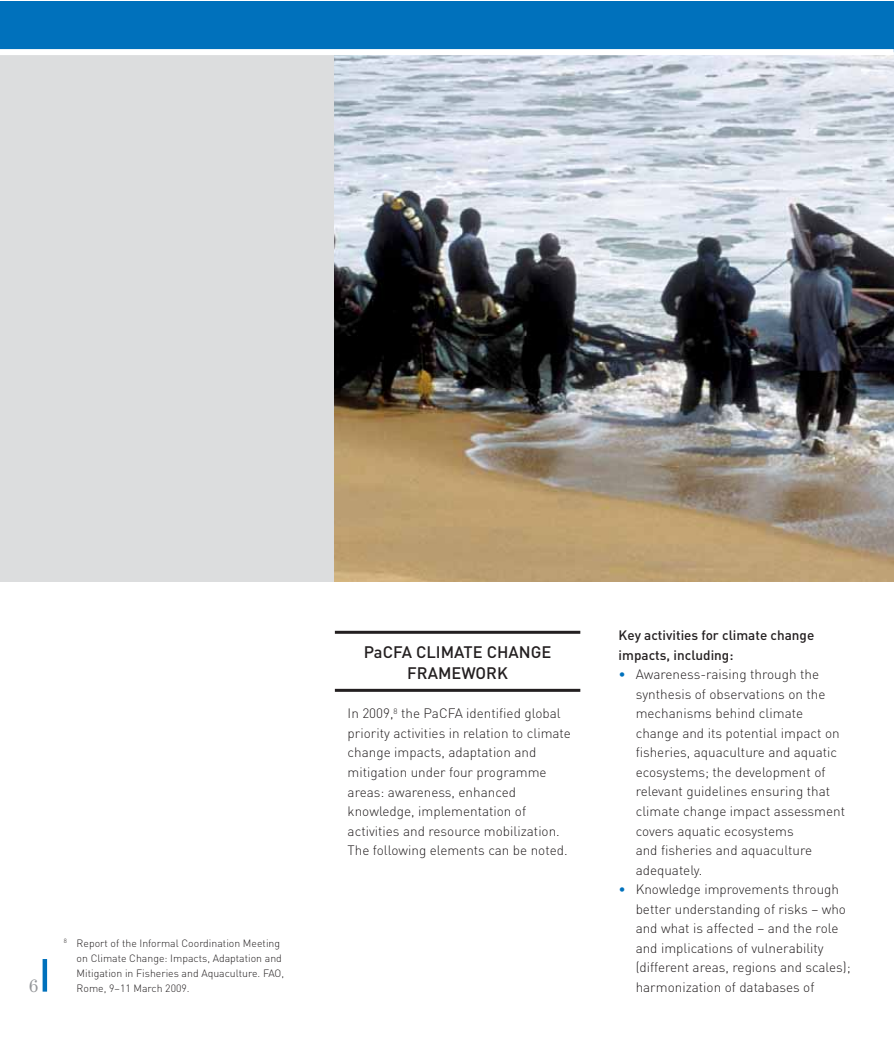
<style>
.page{position:relative;width:894px;height:1045px;background:#fff}
.page>*{position:absolute;margin:0;border:0;box-sizing:border-box;transform-origin:0 0}
.t1{font:18px "Century Std";color:#939598}
.t2{font:500 16.5px/21px "DIN";color:#231f20;text-align:center}
.t3{font:300 13.5px/19.5px "DIN";color:#231f20}
.t4{font:500 13.5px/19.5px "DIN";color:#231f20}
.t5{font:300 10.5px/15px "DIN";color:#231f20}
</style>
<div class="page">
<div style="left:0;top:22px;width:893px;height:560px;background:#dcddde"></div>
<img style="left:335px;top:55px;width:558px;height:527px">
<hr style="left:43px;top:958px;width:4px;height:33px;background:#0071bc">
<div style="left:0;top:1px;width:893px;height:51px;background:#0071bc"></div>
<div style="left:0;top:49px;width:893px;height:6px;background:#fff"></div>
<svg style="left:893px;top:1px;width:1px;height:51px"></svg>
<hr style="left:335px;top:630px;width:245px;height:3px;background:#231f20">
<hr style="left:335px;top:688px;width:245px;height:3px;background:#231f20">
<h1 class="t1" style="left:29px;top:974px;width:10px">6</h1>
<p class="t5" style="left:77px;top:936px;width:209px;text-indent:-13px"><sup>8</sup> Report of the Informal Coordination Meeting on Climate Change: Impacts, Adaptation and Mitigation in Fisheries and Aquaculture. FAO, Rome, 9–11 March 2009.</p>
<p class="t2" style="left:363px;top:643px;width:189px">PaCFA CLIMATE CHANGE<br>FRAMEWORK</p>
<p class="t3" style="left:347px;top:705px;width:225px">In 2009,<sup>8</sup> the PaCFA identified global priority activities in relation to climate change impacts, adaptation and mitigation under four programme areas: awareness, enhanced knowledge, implementation of activities and resource mobilization.<br>The following elements can be noted.</p>
<p class="t4" style="left:618px;top:627px;width:197px">Key activities for climate change impacts, including:</p>
<p class="t3" style="left:635px;top:666px;width:216px">Awareness-raising through the synthesis of observations on the mechanisms behind climate<br>change and its potential impact on fisheries, aquaculture and aquatic ecosystems; the development of relevant guidelines ensuring that climate change impact assessment covers aquatic ecosystems<br>and fisheries and aquaculture adequately.<br>Knowledge improvements through better understanding of risks – who and what is affected – and the role and implications of vulnerability (different areas, regions and scales); harmonization of databases of</p>
</div>
